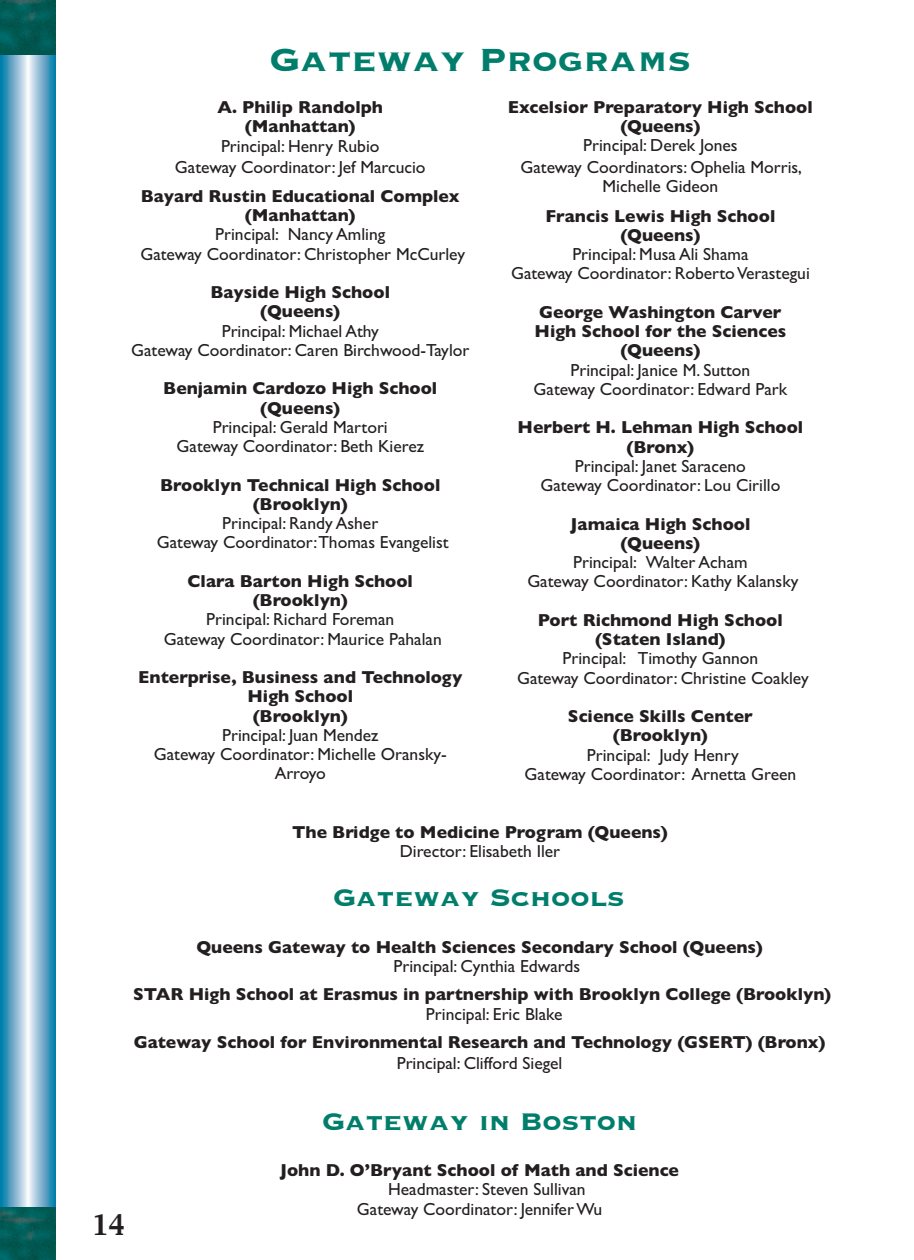
<style>
.page{position:relative;width:914px;height:1260px;background:#fff}
.page>*{position:absolute;margin:0;border:0;box-sizing:border-box;transform-origin:0 0}
.t1{font:700 42px "Copperplate";color:#017e6b}
.t2{font:700 31.5px "Copperplate";color:#017e6b}
.t3{font:24.5px "Capitals";color:#231f20}
.t4{font:17.5px/19.2px "Gill Sans";color:#231f20;text-align:center}
.t5{font:700 17.5px/19.2px "Gill Sans";color:#231f20;text-align:center}
</style>
<div class="page">
<svg style="left:0;top:55px;width:55px;height:1153px;background:#79b3cf"></svg>
<img style="left:0;top:0;width:55px;height:55px">
<img style="left:0;top:1208px;width:55px;height:52px">
<h1 class="t1" style="left:269px;top:32px;width:423px">Gateway Programs</h1>
<p class="t5" style="left:217px;top:99px;width:167px">A. Philip Randolph (Manhattan)</p>
<p class="t4" style="left:175px;top:137px;width:252px;line-height:21px">Principal: Henry Rubio<br>Gateway Coordinator: Jef Marcucio</p>
<p class="t5" style="left:141px;top:188px;width:320px">Bayard Rustin Educational Complex (Manhattan)</p>
<p class="t4" style="left:140px;top:227px;width:326px">Principal: Nancy Amling<br>Gateway Coordinator: Christopher McCurley</p>
<p class="t5" style="left:210px;top:285px;width:181px">Bayside High School (Queens)</p>
<p class="t4" style="left:131px;top:323px;width:340px">Principal: Michael Athy<br>Gateway Coordinator: Caren Birchwood-Taylor</p>
<p class="t5" style="left:163px;top:381px;width:275px">Benjamin Cardozo High School (Queens)</p>
<p class="t4" style="left:176px;top:419px;width:249px">Principal: Gerald Martori<br>Gateway Coordinator: Beth Kierez</p>
<p class="t5" style="left:160px;top:477px;width:282px">Brooklyn Technical High School (Brooklyn)</p>
<p class="t4" style="left:157px;top:516px;width:293px">Principal: Randy Asher<br>Gateway Coordinator:Thomas Evangelist</p>
<p class="t5" style="left:188px;top:573px;width:227px">Clara Barton High School (Brooklyn)</p>
<p class="t4" style="left:164px;top:612px;width:279px">Principal: Richard Foreman<br>Gateway Coordinator: Maurice Pahalan</p>
<p class="t5" style="left:138px;top:670px;width:325px">Enterprise, Business and Technology<br>High School<br>(Brooklyn)</p>
<p class="t4" style="left:154px;top:727px;width:294px">Principal: Juan Mendez<br>Gateway Coordinator: Michelle Oransky-<br>Arroyo</p>
<p class="t5" style="left:508px;top:99px;width:306px">Excelsior Preparatory High School (Queens)</p>
<p class="t4" style="left:520px;top:136px;width:283px;line-height:21.5px">Principal: Derek Jones<br>Gateway Coordinators: Ophelia Morris,</p>
<p class="t4" style="left:602px;top:178px;width:117px">Michelle Gideon</p>
<p class="t5" style="left:545px;top:208px;width:231px">Francis Lewis High School (Queens)</p>
<p class="t4" style="left:511px;top:247px;width:300px">Principal: Musa Ali Shama<br>Gateway Coordinator: Roberto Verastegui</p>
<p class="t5" style="left:534px;top:304px;width:253px">George Washington Carver<br>High School for the Sciences (Queens)</p>
<p class="t4" style="left:533px;top:362px;width:255px">Principal: Janice M. Sutton<br>Gateway Coordinator: Edward Park</p>
<p class="t5" style="left:517px;top:420px;width:287px">Herbert H. Lehman High School (Bronx)</p>
<p class="t4" style="left:540px;top:458px;width:241px">Principal: Janet Saraceno<br>Gateway Coordinator: Lou Cirillo</p>
<p class="t5" style="left:570px;top:516px;width:182px">Jamaica High School (Queens)</p>
<p class="t4" style="left:527px;top:555px;width:272px">Principal: Walter Acham<br>Gateway Coordinator: Kathy Kalansky</p>
<p class="t5" style="left:538px;top:612px;width:246px">Port Richmond High School (Staten Island)</p>
<p class="t4" style="left:517px;top:651px;width:293px">Principal: Timothy Gannon<br>Gateway Coordinator: Christine Coakley</p>
<p class="t5" style="left:568px;top:709px;width:186px">Science Skills Center (Brooklyn)</p>
<p class="t4" style="left:524px;top:747px;width:273px">Principal: Judy Henry<br>Gateway Coordinator: Arnetta Green</p>
<p class="t5" style="left:292px;top:825px;width:377px">The Bridge to Medicine Program (Queens)</p>
<p class="t4" style="left:400px;top:844px;width:162px">Director: Elisabeth Iler</p>
<h2 class="t2" style="left:333px;top:877px;width:293px">Gateway Schools</h2>
<p class="t5" style="left:196px;top:940px;width:568px">Queens Gateway to Health Sciences Secondary School (Queens)</p>
<p class="t4" style="left:393px;top:959px;width:188px">Principal: Cynthia Edwards</p>
<p class="t5" style="left:133px;top:987px;width:699px">STAR High School at Erasmus in partnership with Brooklyn College (Brooklyn)</p>
<p class="t4" style="left:426px;top:1006px;width:138px">Principal: Eric Blake</p>
<p class="t5" style="left:134px;top:1034px;width:693px">Gateway School for Environmental Research and Technology (GSERT) (Bronx)</p>
<p class="t4" style="left:397px;top:1055px;width:167px">Principal: Clifford Siegel</p>
<h3 class="t3" style="left:92px;top:1212px;width:34px">14</h3>
<h2 class="t2" style="left:322px;top:1101px;width:316px">Gateway in Boston</h2>
<p class="t5" style="left:280px;top:1162px;width:400px">John D. O’Bryant School of Math and Science</p>
<p class="t4" style="left:357px;top:1182px;width:247px;text-align:left;text-indent:31px">Headmaster: Steven Sullivan<br>Gateway Coordinator: Jennifer Wu</p>
</div>
